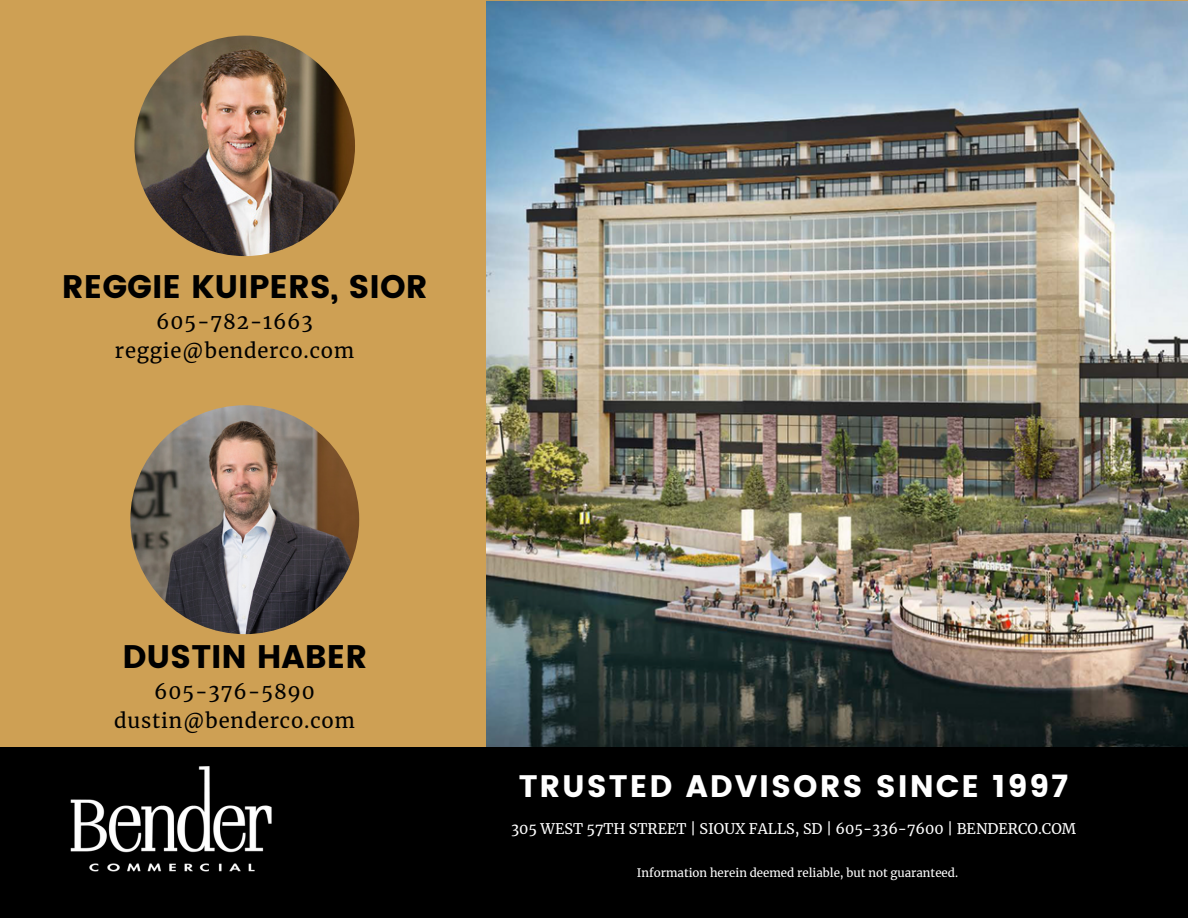
<style>
.page{position:relative;width:1188px;height:918px;background:#cea054}
.page>*{position:absolute;margin:0;border:0;box-sizing:border-box;transform-origin:0 0}
.t1{font:32.55px "Poppins";color:#000}
.t2{font:31.05px "Poppins";letter-spacing:.065em;color:#fff}
.t3{font:20.25px/29.2px "Merriweather";letter-spacing:.04em;color:#000;text-align:center}
.t4{font:14.4px "Merriweather";color:#fff}
.t5{font:11.55px "Merriweather";color:#fff}
</style>
<div class="page">
<img style="left:487px;top:0;width:701px;height:748px">
<div style="left:0;top:748px;width:1188px;height:170px;background:#000"></div>
<img style="left:70px;top:766px;width:202px;height:106px">
<img style="left:135px;top:36px;width:220px;height:220px;border-radius:50%">
<img style="left:130px;top:405px;width:229px;height:229px;border-radius:50%">
<h1 class="t1" style="left:62px;top:268px;width:367px">REGGIE KUIPERS, SIOR</h1>
<h2 class="t3" style="left:115px;top:307px;width:241px">605-782-1663 reggie@benderco.com</h2>
<p class="t1" style="left:122px;top:638px;width:246px">DUSTIN HABER</p>
<h5 class="t3" style="left:114px;top:677px;width:242px">605-376-5890 dustin@benderco.com</h5>
<h1 class="t2" style="left:519px;top:768px;width:551px">TRUSTED ADVISORS SINCE 1997</h1>
<h3 class="t4" style="left:511px;top:820px;width:567px">305 WEST 57TH STREET | SIOUX FALLS, SD | 605-336-7600 | BENDERCO.COM</h3>
<p class="t5" style="left:637px;top:866px;width:323px">Information herein deemed reliable, but not guaranteed.</p>
</div>
